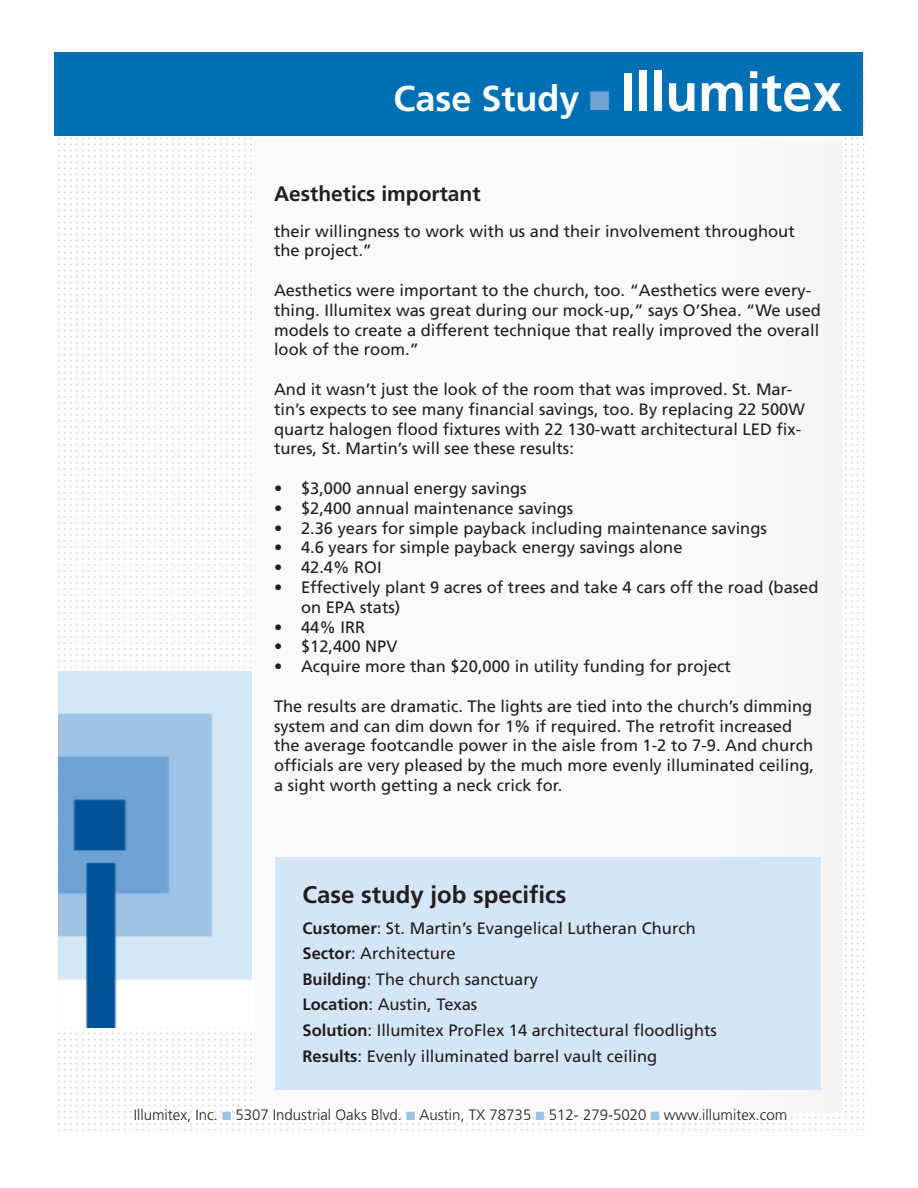
<style>
.page{position:relative;width:918px;height:1188px;background:#fff}
.page>*{position:absolute;margin:0;border:0;box-sizing:border-box;transform-origin:0 0}
.t1{font:700 36px "Frutiger";color:#fff}
.t2{font:700 24px "Frutiger";color:#231f20}
.t3{font:700 21px "Frutiger";color:#231f20}
.t4{font:16.5px/19.8px "Frutiger";color:#231f20}
.t5{font:300 15px "Frutiger";color:#231f20}
.s1{color:#6fa2d4}
.s2{font-size:54px}
.s3{font-weight:700}
.s4{color:#9ec3e5}
</style>
<div class="page">
<img style="left:56px;top:52px;width:809px;height:1079px">
<img style="left:254px;top:135px;width:588px;height:977px">
<div style="left:54px;top:52px;width:808px;height:83px;background:#006fb4"></div>
<img style="left:59px;top:672px;width:193px;height:356px">
<div style="left:276px;top:857px;width:545px;height:233px;background:#d4e5f6"></div>
<p class="t1" style="left:656px;top:62px;width:188px">Case Study</p>
<p class="t1" style="left:394px;top:77px;width:450px">Case Study <span class="s1">■</span> <span class="s2">Illumitex</span></p>
<p class="t3" style="left:274px;top:181px;width:208px">Aesthetics important</p>
<p class="t4" style="left:274px;top:221px;width:522px">their willingness to work with us and their involvement throughout the project.”</p>
<p class="t4" style="left:274px;top:280px;width:548px">Aesthetics were important to the church, too. “Aesthetics were every&shy;thing. Illumitex was great during our mock-up,” says O’Shea. “We used models to create a different technique that really improved the overall look of the room.”</p>
<p class="t4" style="left:274px;top:379px;width:532px">And it wasn’t just the look of the room that was improved. St. Mar&shy;tin’s expects to see many financial savings, too. By replacing 22 500W quartz halogen flood fixtures with 22 130-watt architectural LED fix&shy;tures, St. Martin’s will see these results:</p>
<p class="t4" style="left:274px;top:478px;width:254px">• $3,000 annual energy savings</p>
<p class="t4" style="left:274px;top:498px;width:301px">• $2,400 annual maintenance savings</p>
<p class="t4" style="left:274px;top:518px;width:494px">• 2.36 years for simple payback including maintenance savings</p>
<p class="t4" style="left:274px;top:538px;width:410px">• 4.6 years for simple payback energy savings alone</p>
<p class="t4" style="left:274px;top:557px;width:109px">• 42.4% ROI</p>
<p class="t4" style="left:301px;top:577px;width:519px;text-indent:-27px">• Effectively plant 9 acres of trees and take 4 cars off the road (based on EPA stats)</p>
<p class="t4" style="left:274px;top:617px;width:93px">• 44% IRR</p>
<p class="t4" style="left:274px;top:637px;width:125px">• $12,400 NPV</p>
<p class="t4" style="left:274px;top:656px;width:459px">• Acquire more than $20,000 in utility funding for project</p>
<p class="t4" style="left:274px;top:696px;width:542px">The results are dramatic. The lights are tied into the church’s dimming system and can dim down for 1% if required. The retrofit increased the average footcandle power in the aisle from 1-2 to 7-9. And church officials are very pleased by the much more evenly illuminated ceiling, a sight worth getting a neck crick for.</p>
<p class="t2" style="left:303px;top:880px;width:266px">Case study job specifics</p>
<p class="t4" style="left:303px;top:919px;width:395px"><span class="s3">Customer</span>: St. Martin’s Evangelical Lutheran Church</p>
<p class="t4" style="left:303px;top:943px;width:155px"><span class="s3">Sector</span>: Architecture</p>
<p class="t4" style="left:303px;top:969px;width:237px"><span class="s3">Building</span>: The church sanctuary</p>
<p class="t4" style="left:303px;top:995px;width:176px"><span class="s3">Location</span>: Austin, Texas</p>
<p class="t4" style="left:303px;top:1020px;width:416px"><span class="s3">Solution</span>: Illumitex ProFlex 14 architectural floodlights</p>
<p class="t4" style="left:303px;top:1046px;width:356px"><span class="s3">Results</span>: Evenly illuminated barrel vault ceiling</p>
<p class="t5" style="left:134px;top:1106px;width:655px">Illumitex, Inc. <span class="s4">■</span> 5307 Industrial Oaks Blvd. <span class="s4">■</span> Austin, TX 78735 <span class="s4">■</span> 512- 279-5020 <span class="s4">■</span> www.illumitex.com</p>
</div>
